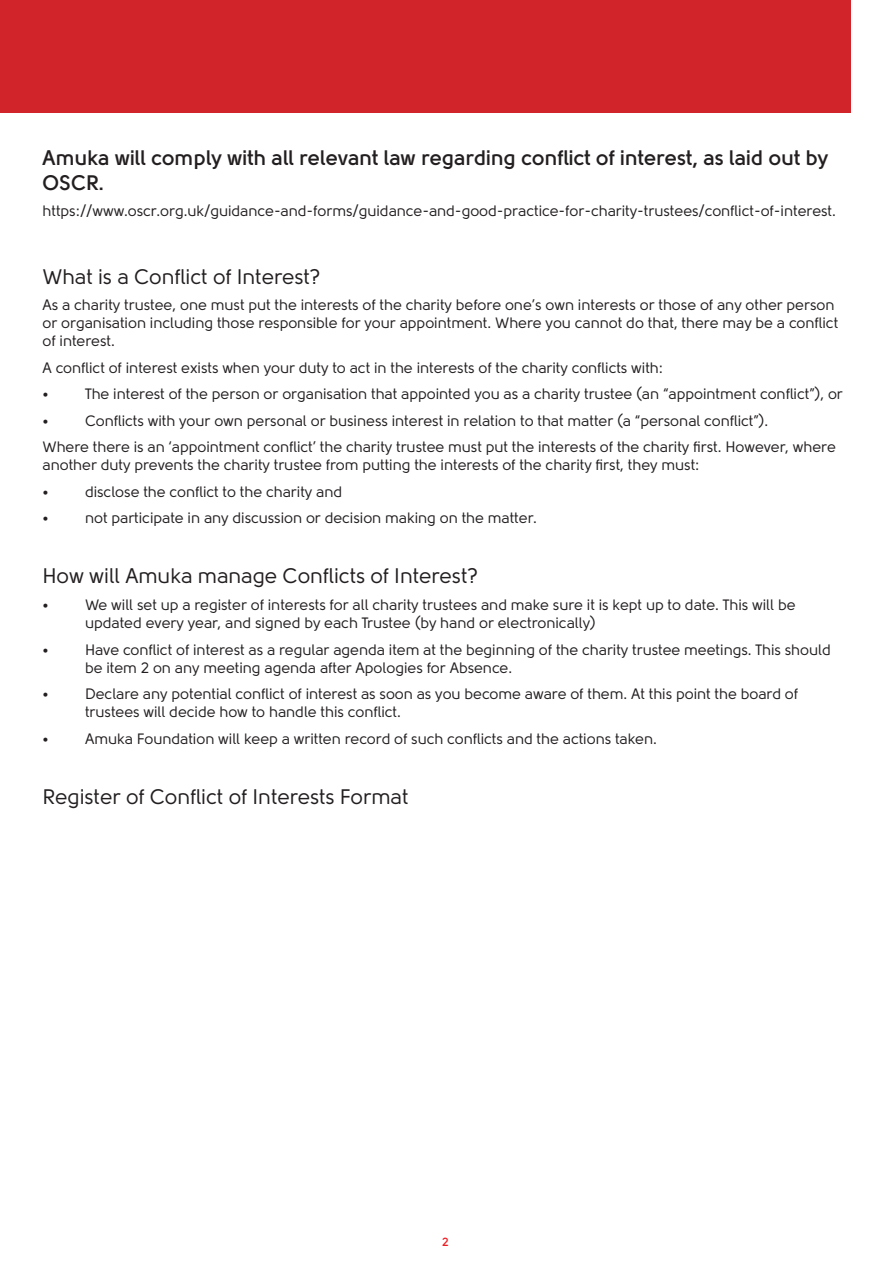
<style>
.page{position:relative;width:893px;height:1263px;background:#fff}
.page>*{position:absolute;margin:0;border:0;box-sizing:border-box;transform-origin:0 0}
.Sub_Header{font:21px "Solomon";color:#231f20}
.t1{font:700 21px/25.2px "Solomon";color:#231f20}
.t2{font:15px/18px "Solomon";color:#231f20}
.t3{font:700 12px "Solomon";color:#ee1d23}
</style>
<div class="page">
<div style="left:0;top:0;width:850px;height:113px;background:#d1232a"></div>
<p class="t1" style="left:43px;top:145px;width:787px">Amuka will comply with all relevant law regarding conflict of interest, as laid out by<br>OSCR.</p>
<p class="t2" style="left:43px;top:202px;width:795px">https://www.oscr.org.uk/guidance-and-forms/guidance-and-good-practice-for-charity-trustees/conflict-of-interest.</p>
<p class="Sub_Header" style="left:43px;top:265px;width:280px">What is a Conflict of Interest?</p>
<p class="t2" style="left:43px;top:296px;width:797px">As a charity trustee, one must put the interests of the charity before one’s own interests or those of any other person or organisation including those responsible for your appointment. Where you cannot do that, there may be a conflict of interest.</p>
<p class="t2" style="left:43px;top:359px;width:622px">A conflict of interest exists when your duty to act in the interests of the charity conflicts with:</p>
<p class="t2" style="left:43px;top:385px;width:7px">•</p>
<p class="t2" style="left:85px;top:385px;width:759px">The interest of the person or organisation that appointed you as a charity trustee (an “appointment conflict”), or</p>
<p class="t2" style="left:43px;top:412px;width:7px">•</p>
<p class="t2" style="left:85px;top:412px;width:685px">Conflicts with your own personal or business interest in relation to that matter (a “personal conflict”).</p>
<p class="t2" style="left:43px;top:438px;width:795px">Where there is an ‘appointment conflict’ the charity trustee must put the interests of the charity first. However, where another duty prevents the charity trustee from putting the interests of the charity first, they must:</p>
<p class="t2" style="left:43px;top:483px;width:7px">•</p>
<p class="t2" style="left:85px;top:483px;width:259px">disclose the conflict to the charity and</p>
<p class="t2" style="left:43px;top:509px;width:7px">•</p>
<p class="t2" style="left:85px;top:509px;width:453px">not participate in any discussion or decision making on the matter.</p>
<p class="Sub_Header" style="left:43px;top:565px;width:437px">How will Amuka manage Conflicts of Interest?</p>
<p class="t2" style="left:43px;top:596px;width:7px">•</p>
<p class="t2" style="left:85px;top:596px;width:712px">We will set up a register of interests for all charity trustees and make sure it is kept up to date. This will be updated every year, and signed by each Trustee (by hand or electronically)</p>
<p class="t2" style="left:43px;top:640px;width:7px">•</p>
<p class="t2" style="left:85px;top:640px;width:747px">Have conflict of interest as a regular agenda item at the beginning of the charity trustee meetings. This should be item 2 on any meeting agenda after Apologies for Absence.</p>
<p class="t2" style="left:43px;top:685px;width:7px">•</p>
<p class="t2" style="left:85px;top:685px;width:715px">Declare any potential conflict of interest as soon as you become aware of them. At this point the board of trustees will decide how to handle this conflict.</p>
<p class="t2" style="left:43px;top:729px;width:7px">•</p>
<p class="t2" style="left:85px;top:729px;width:573px">Amuka Foundation will keep a written record of such conflicts and the actions taken.</p>
<p class="Sub_Header" style="left:43px;top:785px;width:367px">Register of Conflict of Interests Format</p>
<p class="t3" style="left:442px;top:1235px;width:8px">2</p>
</div>
